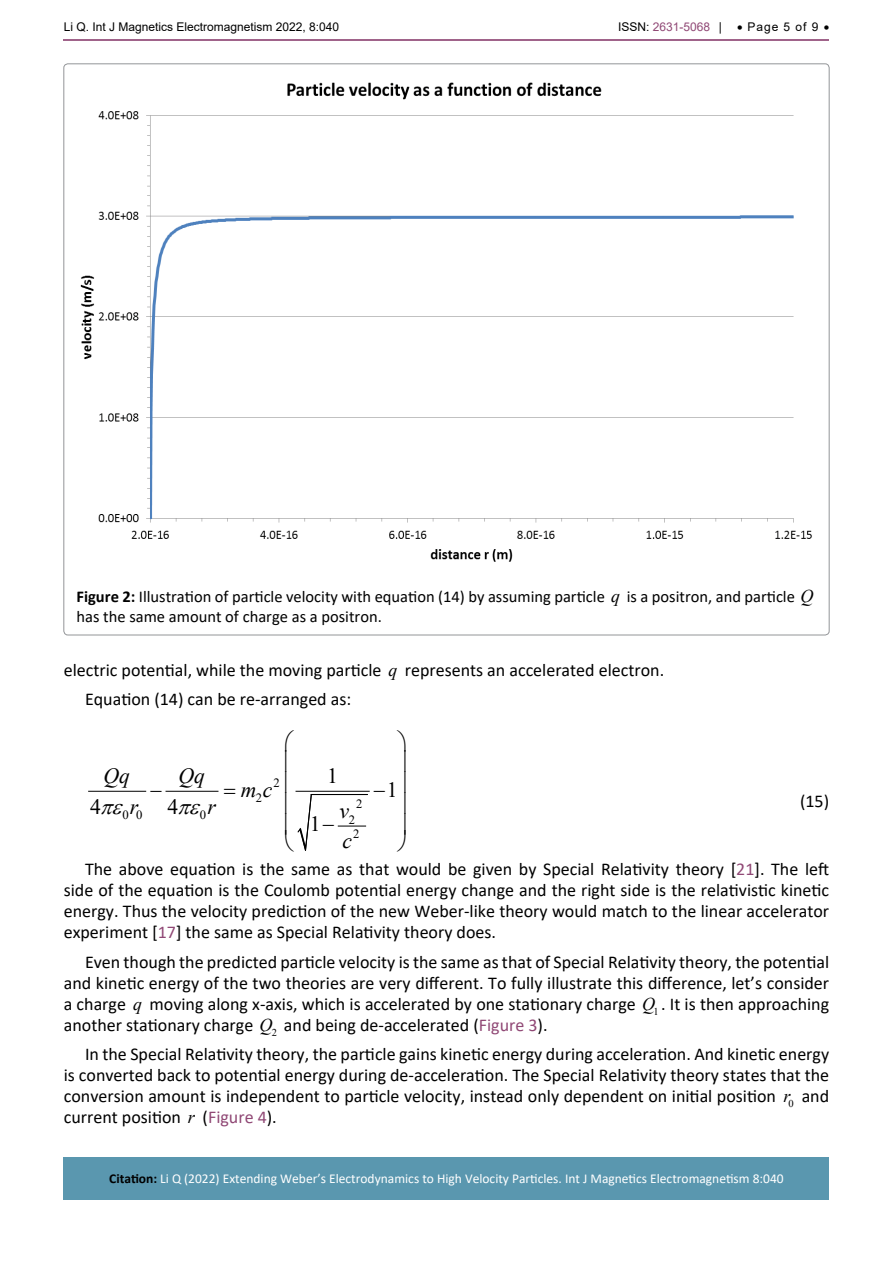
<style>
.page{position:relative;width:893px;height:1263px;background:#fff}
.page>*{position:absolute;margin:0;border:0;box-sizing:border-box;transform-origin:0 0}
.t1{font:italic 21.75px/30px "Times New Roman";color:#000}
.t2{font:21.75px "Times New Roman";color:#000}
.t3{font:18px/21px "Calibri";color:#000;text-align:justify}
.t4{font:16.5px/19.8px "Calibri";color:#000}
.t5{font:13.5px "Calibri";color:#fff}
.t6{font:12.6px/14.7px "Times New Roman";color:#000;text-align:center}
.t7{font:12px "Arial";color:#000}
.t8{font:12px "Arial";color:#904875}
.s1{color:#000}
.s2{font-weight:700}
.s3{font-family:"Times New Roman";font-style:italic;font-size:18px}
.s4{font-family:"Times New Roman";font-style:italic}
.s5{color:#904875}
.s6{font-weight:700;color:#000}
</style>
<div class="page">
<hr style="left:64px;top:39px;width:765px;height:2px;background:#904875">
<div style="left:64px;top:1157px;width:765px;height:42px;background:#5a97af"></div>
<hr style="left:89px;top:791px;width:57px;height:1px;background:#000">
<hr style="left:166px;top:791px;width:52px;height:1px;background:#000">
<hr style="left:296px;top:791px;width:73px;height:1px;background:#000">
<img style="left:80px;top:82px;width:732px;height:480px">
<svg style="left:295px;top:790px;width:72px;height:61px"></svg>
<p class="t7" style="left:64px;top:18px;width:277px">Li Q. Int J Magnetics Electromagnetism 2022, 8:040</p>
<p class="t8" style="left:618px;top:18px;width:105px"><span class="s1">ISSN:</span> 2631-5068 <span class="s1">|</span></p>
<p class="t7" style="left:737px;top:18px;width:94px">• Page 5 of 9 •</p>
<p class="t4" style="left:77px;top:586px;width:738px"><span class="s2">Figure 2:</span> Illustration of particle velocity with equation (14) by assuming particle <span class="s3">q</span> is a positron, and particle <span class="s3">Q </span>has the same amount of charge as a positron.</p>
<p class="t3" style="left:85px;top:655px;width:581px;line-height:29.5px;text-indent:-21px">electric potential, while the moving particle <span class="s4">q</span> represents an accelerated electron.<br>Equation (14) can be re-arranged as:</p>
<p class="t1" style="left:104px;top:760px;width:28px">Qq</p>
<p class="t1" style="left:178px;top:760px;width:28px">Qq</p>
<p class="t2" style="left:327px;top:760px;width:12px">1</p>
<p class="t6" style="left:274px;top:775px;width:8px">2</p>
<p class="t1" style="left:241px;top:774px;width:33px">m c</p>
<p class="t6" style="left:256px;top:790px;width:8px">2</p>
<p class="t2" style="left:90px;top:791px;width:12px">4</p>
<p class="t2" style="left:168px;top:791px;width:12px">4</p>
<p class="t6" style="left:356px;top:796px;width:8px">2</p>
<p class="t1" style="left:130px;top:791px;width:10px">r</p>
<p class="t1" style="left:207px;top:791px;width:10px">r</p>
<p class="t1" style="left:339px;top:795px;width:14px">v c</p>
<p class="t6" style="left:123px;top:807px;width:21px">0 0</p>
<p class="t6" style="left:200px;top:807px;width:8px">0</p>
<p class="t6" style="left:349px;top:812px;width:12px">2<br>2</p>
<p class="t2" style="left:310px;top:809px;width:26px">1−</p>
<p class="t2" style="left:374px;top:774px;width:26px">−1</p>
<p class="t3" style="left:800px;top:790px;width:31px">(15)</p>
<p class="t3" style="left:64px;top:858px;width:767px;text-indent:21px">The above equation is the same as that would be given by Special Relativity theory [<span class="s5">21</span>]. The left side of the equation is the Coulomb potential energy change and the right side is the relativistic kinetic energy. Thus the velocity prediction of the new Weber-like theory would match to the linear accelerator experiment [<span class="s5">17</span>] the same as Special Relativity theory does.</p>
<p class="t3" style="left:64px;top:951px;width:767px;text-indent:21px">Even though the predicted particle velocity is the same as that of Special Relativity theory, the potential and kinetic energy of the two theories are very different. To fully illustrate this difference, let’s consider a charge <span class="s4">q</span> moving along x-axis, which is accelerated by one stationary charge <span class="s4">Q</span><sub>1</sub> . It is then approaching another stationary charge <span class="s4">Q</span><sub>2</sub> and being de-accelerated (<span class="s5">Figure 3</span>).</p>
<p class="t3" style="left:64px;top:1043px;width:767px;text-indent:21px">In the Special Relativity theory, the particle gains kinetic energy during acceleration. And kinetic energy is converted back to potential energy during de-acceleration. The Special Relativity theory states that the conversion amount is independent to particle velocity, instead only dependent on initial position <sub>0</sub><span class="s4">r</span> and current position <span class="s4">r</span> (<span class="s5">Figure 4</span>).</p>
<p class="t5" style="left:109px;top:1169px;width:676px"><span class="s6">Citation:</span> Li Q (2022) Extending Weber’s Electrodynamics to High Velocity Particles. Int J Magnetics Electromagnetism 8:040</p>
</div>
